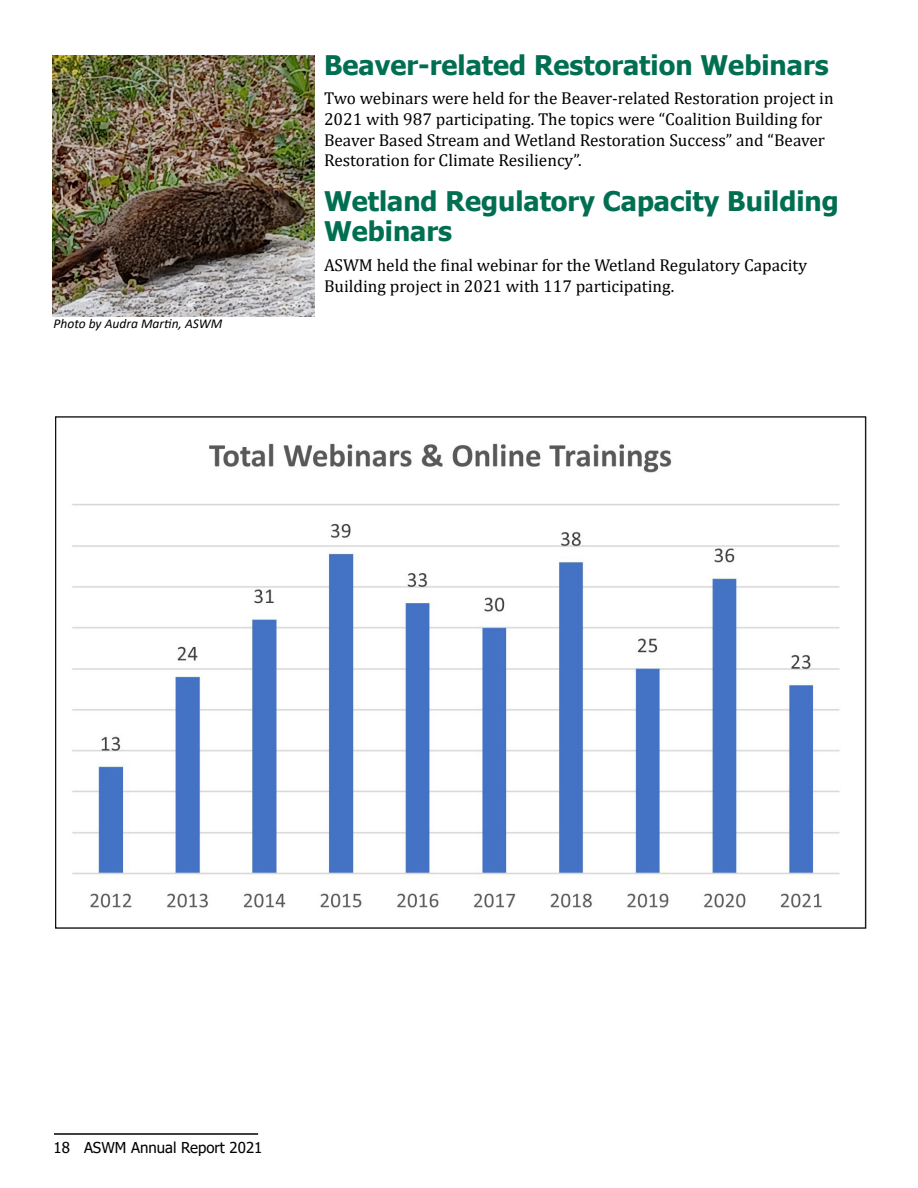
<style>
.page{position:relative;width:918px;height:1188px;background:#fff}
.page>*{position:absolute;margin:0;border:0;box-sizing:border-box;transform-origin:0 0}
.t1{font:700 27px/30px "Tahoma";color:#006f51}
.t2{font:17.25px/20.7px "Cambria";color:#000}
.t3{font:15px "Tahoma";color:#000}
.t4{font:italic 13.5px "Calibri";color:#000}
</style>
<div class="page">
<hr style="left:54px;top:1133px;width:204px;height:2px;background:#000">
<img style="left:72px;top:443px;width:768px;height:465px">
<img style="left:52px;top:55px;width:262px;height:262px">
<p class="t4" style="left:54px;top:314px;width:170px">Photo by Audra Martin, ASWM</p>
<h1 class="t1" style="left:324px;top:51px;width:506px">Beaver-related Restoration Webinars</h1>
<p class="t2" style="left:324px;top:88px;width:511px">Two webinars were held for the Beaver-related Restoration project in 2021 with 987 participating. The topics were “Coalition Building for Beaver Based Stream and Wetland Restoration Success” and “Beaver Restoration for Climate Resiliency”.</p>
<h1 class="t1" style="left:324px;top:188px;width:516px">Wetland Regulatory Capacity Building<br>Webinars</h1>
<p class="t2" style="left:324px;top:255px;width:485px">ASWM held the final webinar for the Wetland Regulatory Capacity<br>Building project in 2021 with 117 participating.</p>
<p class="t3" style="left:54px;top:1137px;width:210px">18 ASWM Annual Report 2021</p>
</div>
